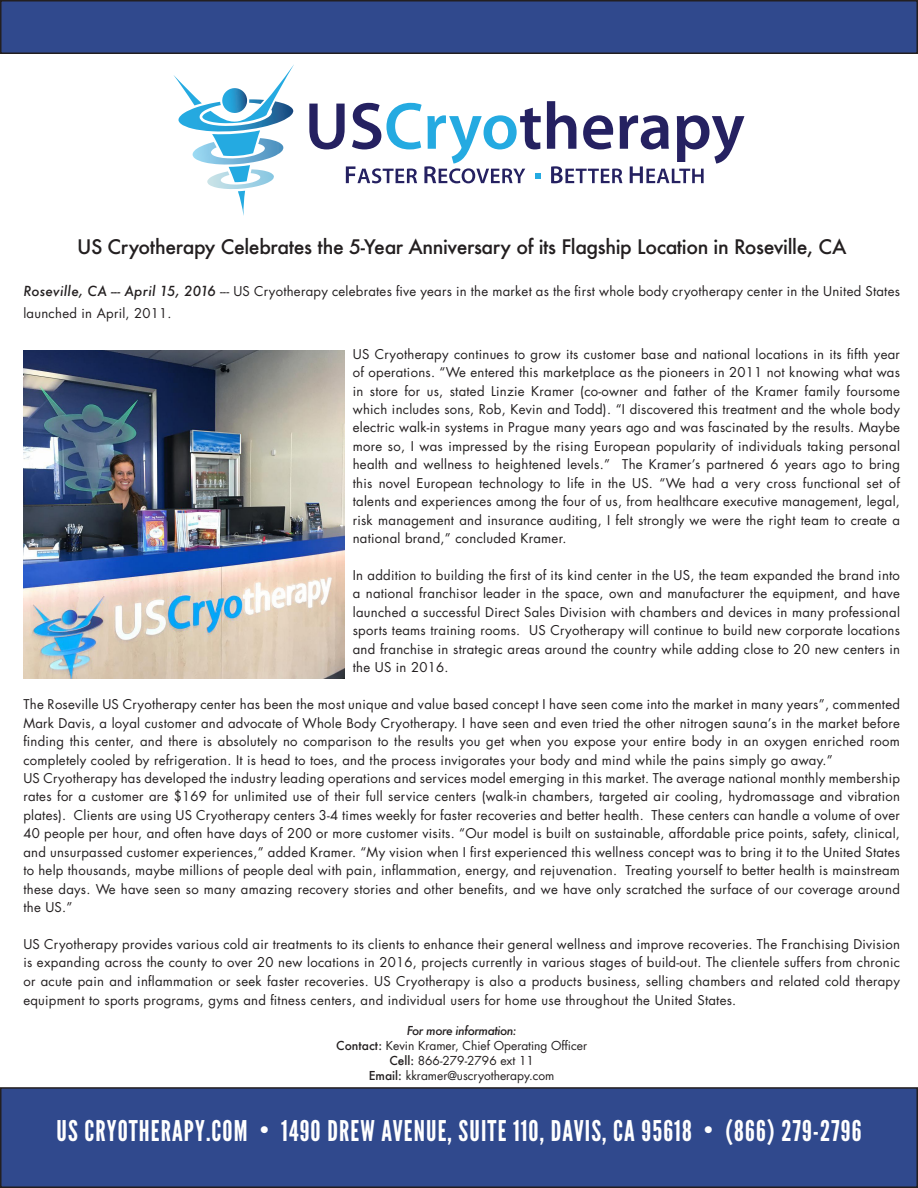
<style>
.page{position:relative;width:918px;height:1188px;background:#fff}
.page>*{position:absolute;margin:0;border:0;box-sizing:border-box;transform-origin:0 0}
.t1{font:28.5px "League Gothic";letter-spacing:.04em;color:#fff}
.t2{font:500 19.5px "Futura";letter-spacing:-.02em;color:#231f20}
.t3{font:13.2px/18.5px "Futura LT";letter-spacing:.02em;color:#231f20;text-align:justify}
.t4{font:12px "Futura LT";color:#231f20}
.t5{font:italic 500 12px "Futura";letter-spacing:-.04em;color:#231f20}
.s1{font-family:"Futura";font-weight:500;font-style:italic;font-size:13.5px}
.s2{font-size:13.5px}
.s3{font-family:"Futura";font-weight:500}
</style>
<div class="page">
<div style="left:1px;top:1px;width:916px;height:52px;background:#30498d"></div>
<div style="left:0;top:0;width:918px;height:54px;border:2px solid #231f20"></div>
<div style="left:1px;top:1088px;width:916px;height:99px;background:#30498d"></div>
<div style="left:0;top:1087px;width:918px;height:101px;border:2px solid #231f20"></div>
<svg style="left:547px;top:101px;width:197px;height:82px"></svg>
<svg style="left:309px;top:103px;width:232px;height:80px"></svg>
<svg style="left:174px;top:64px;width:120px;height:152px"></svg>
<img style="left:23px;top:350px;width:322px;height:329px">
<p class="t2" style="left:77px;top:233px;width:771px">US Cryotherapy Celebrates the 5-Year Anniversary of its Flagship Location in Roseville, CA</p>
<p class="t3" style="left:23px;top:280px;width:878px;line-height:22.2px"><span class="s1">Roseville, CA --- April 15, 2016</span> <span class="s2">---</span> US Cryotherapy celebrates five years in the market as the first whole body cryotherapy center in the United States launched in April, 2011.</p>
<p class="t3" style="left:353px;top:345px;width:549px">US Cryotherapy continues to grow its customer base and national locations in its fifth year of operations. “We entered this marketplace as the pioneers in 2011 not knowing what was in store for us, stated Linzie Kramer (co-owner and father of the Kramer family foursome which includes sons, Rob, Kevin and Todd). “I discovered this treatment and the whole body electric walk-in systems in Prague many years ago and was fascinated by the results. Maybe more so, I was impressed by the rising European popularity of individuals taking personal health and wellness to heightened levels.” The Kramer’s partnered 6 years ago to bring this novel European technology to life in the US. “We had a very cross functional set of talents and experiences among the four of us, from healthcare executive management, legal, risk management and insurance auditing, I felt strongly we were the right team to create a national brand,” concluded Kramer.</p>
<p class="t3" style="left:353px;top:566px;width:549px">In addition to building the first of its kind center in the US, the team expanded the brand into a national franchisor leader in the space, own and manufacturer the equipment, and have launched a successful Direct Sales Division with chambers and devices in many professional sports teams training rooms. US Cryotherapy will continue to build new corporate locations and franchise in strategic areas around the country while adding close to 20 new centers in the US in 2016.</p>
<p class="t3" style="left:23px;top:695px;width:878px">The Roseville US Cryotherapy center has been the most unique and value based concept I have seen come into the market in many years”, commented Mark Davis, a loyal customer and advocate of Whole Body Cryotherapy. I have seen and even tried the other nitrogen sauna’s in the market before finding this center, and there is absolutely no comparison to the results you get when you expose your entire body in an oxygen enriched room completely cooled by refrigeration. It is head to toes, and the process invigorates your body and mind while the pains simply go away.”</p>
<p class="t3" style="left:23px;top:769px;width:878px">US Cryotherapy has developed the industry leading operations and services model emerging in this market. The average national monthly membership rates for a customer are $169 for unlimited use of their full service centers (walk-in chambers, targeted air cooling, hydromassage and vibration plates). Clients are using US Cryotherapy centers 3-4 times weekly for faster recoveries and better health. These centers can handle a volume of over 40 people per hour, and often have days of 200 or more customer visits. “Our model is built on sustainable, affordable price points, safety, clinical, and unsurpassed customer experiences,” added Kramer. “My vision when I first experienced this wellness concept was to bring it to the United States to help thousands, maybe millions of people deal with pain, inflammation, energy, and rejuvenation. Treating yourself to better health is mainstream these days. We have seen so many amazing recovery stories and other benefits, and we have only scratched the surface of our coverage around the US.”</p>
<p class="t3" style="left:23px;top:935px;width:878px">US Cryotherapy provides various cold air treatments to its clients to enhance their general wellness and improve recoveries. The Franchising Division is expanding across the county to over 20 new locations in 2016, projects currently in various stages of build-out. The clientele suffers from chronic or acute pain and inflammation or seek faster recoveries. US Cryotherapy is also a products business, selling chambers and related cold therapy equipment to sports programs, gyms and fitness centers, and individual users for home use throughout the United States.</p>
<p class="t5" style="left:407px;top:1022px;width:111px">For more information:</p>
<p class="t4" style="left:336px;top:1038px;width:252px"><span class="s3">Contact:</span> Kevin Kramer, Chief Operating Officer</p>
<p class="t4" style="left:389px;top:1053px;width:146px"><span class="s3">Cell:</span> 866-279-2796 ext 11</p>
<p class="t4" style="left:369px;top:1068px;width:187px"><span class="s3">Email:</span> kkramer@uscryotherapy.com</p>
<h1 class="t1" style="left:56px;top:1114px;width:807px">US CRYOTHERAPY.COM • 1490 DREW AVENUE, SUITE 110, DAVIS, CA 95618 • (866) 279-2796</h1>
</div>
